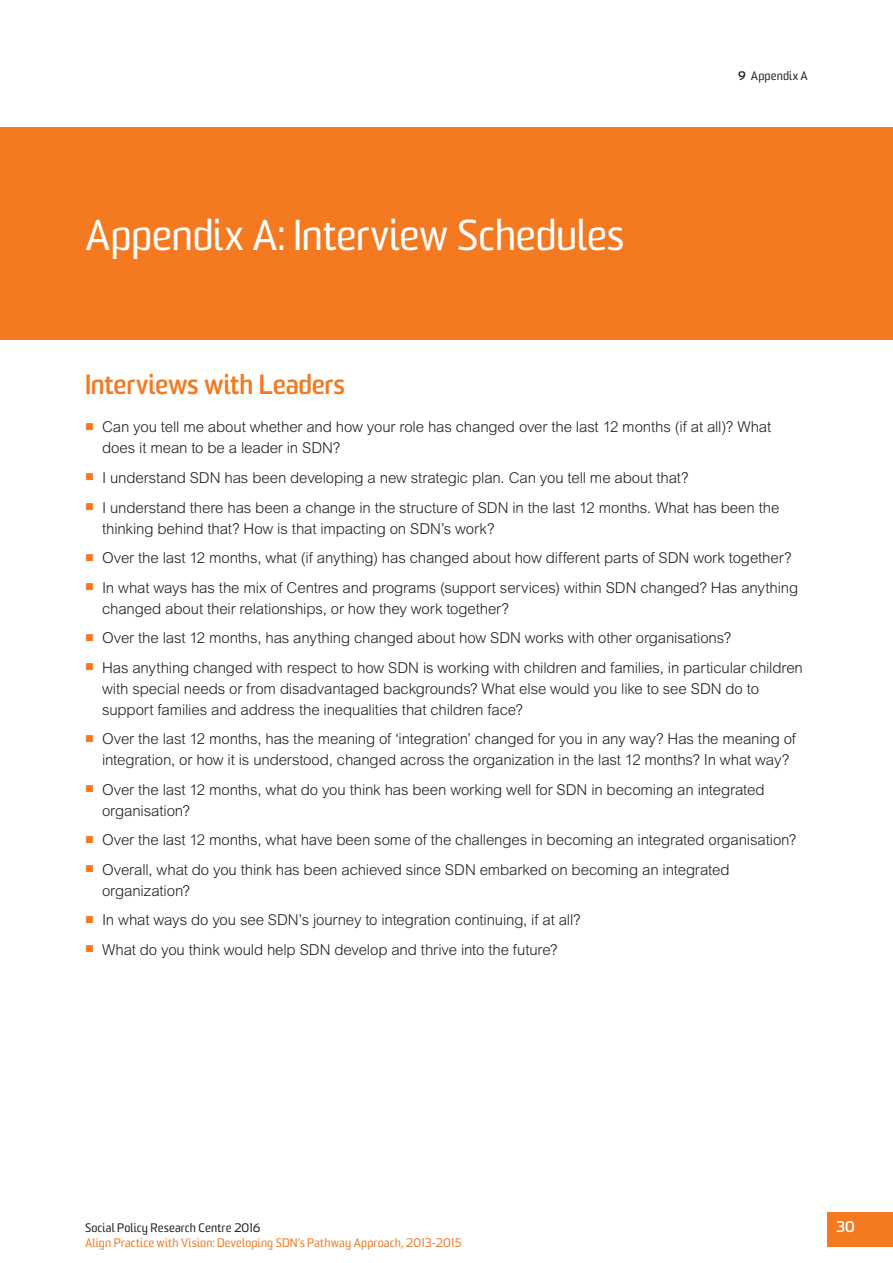
<style>
.page{position:relative;width:893px;height:1263px;background:#fff}
.page>*{position:absolute;margin:0;border:0;box-sizing:border-box;transform-origin:0 0}
.t1{font:42px "Sommet";letter-spacing:-.015em;color:#fff}
.t2{font:700 27px "Sommet";letter-spacing:-.005em;color:#f47921}
.t3{font:300 15px/29.5px "Arial MT Std";letter-spacing:-.01em;color:#231f20}
.t4{font:700 15px "Sommet";color:#fff}
.t5{font:12px "Sommet";letter-spacing:.015em;color:#f47921}
.t6{font:12px "Sommet";letter-spacing:.01em;color:#231f20}
.s1{font-weight:700}
</style>
<div class="page">
<div style="left:828px;top:1212px;width:65px;height:35px;background:#f47921"></div>
<div style="left:0;top:128px;width:893px;height:212px;background:#f47921"></div>
<h1 class="t1" style="left:85px;top:209px;width:540px">Appendix A: Interview Schedules</h1>
<p class="t6" style="left:738px;top:68px;width:71px"><span class="s1">9</span> Appendix A</p>
<h2 class="t2" style="left:85px;top:368px;width:261px">Interviews with Leaders</h2>
<p class="t3" style="left:102px;top:417px;width:671px;line-height:21px">Can you tell me about whether and how your role has changed over the last 12 months (if at all)? What does it mean to be a leader in SDN?</p>
<p class="t3" style="left:102px;top:463px;width:679px">I understand SDN has been developing a new strategic plan. Can you tell me about that?<br>I understand there has been a change in the structure of SDN in the last 12 months. What has been the</p>
<p class="t3" style="left:102px;top:513px;width:698px">thinking behind that? How is that impacting on SDN’s work?<br>Over the last 12 months, what (if anything) has changed about how different parts of SDN work together?<br>In what ways has the mix of Centres and programs (support services) within SDN changed? Has anything</p>
<p class="t3" style="left:102px;top:593px;width:702px">changed about their relationships, or how they work together?<br>Over the last 12 months, has anything changed about how SDN works with other organisations?<br>Has anything changed with respect to how SDN is working with children and families, in particular children</p>
<p class="t3" style="left:102px;top:678px;width:658px;line-height:21px">with special needs or from disadvantaged backgrounds? What else would you like to see SDN do to support families and address the inequalities that children face?</p>
<p class="t3" style="left:102px;top:728px;width:695px;line-height:21px">Over the last 12 months, has the meaning of ‘integration’ changed for you in any way? Has the meaning of integration, or how it is understood, changed across the organization in the last 12 months? In what way?</p>
<p class="t3" style="left:102px;top:779px;width:664px;line-height:21px">Over the last 12 months, what do you think has been working well for SDN in becoming an integrated organisation?</p>
<p class="t3" style="left:102px;top:825px;width:696px">Over the last 12 months, what have been some of the challenges in becoming an integrated organisation?<br>Overall, what do you think has been achieved since SDN embarked on becoming an integrated</p>
<p class="t3" style="left:102px;top:875px;width:480px">organization?<br>In what ways do you see SDN’s journey to integration continuing, if at all?<br>What do you think would help SDN develop and thrive into the future?</p>
<p class="t6" style="left:85px;top:1220px;width:177px">Social Policy Research Centre 2016</p>
<p class="t5" style="left:85px;top:1235px;width:378px">Align Practice with Vision: Developing SDN’s Pathway Approach, 2013-2015</p>
<p class="t4" style="left:836px;top:1217px;width:20px">30</p>
</div>
